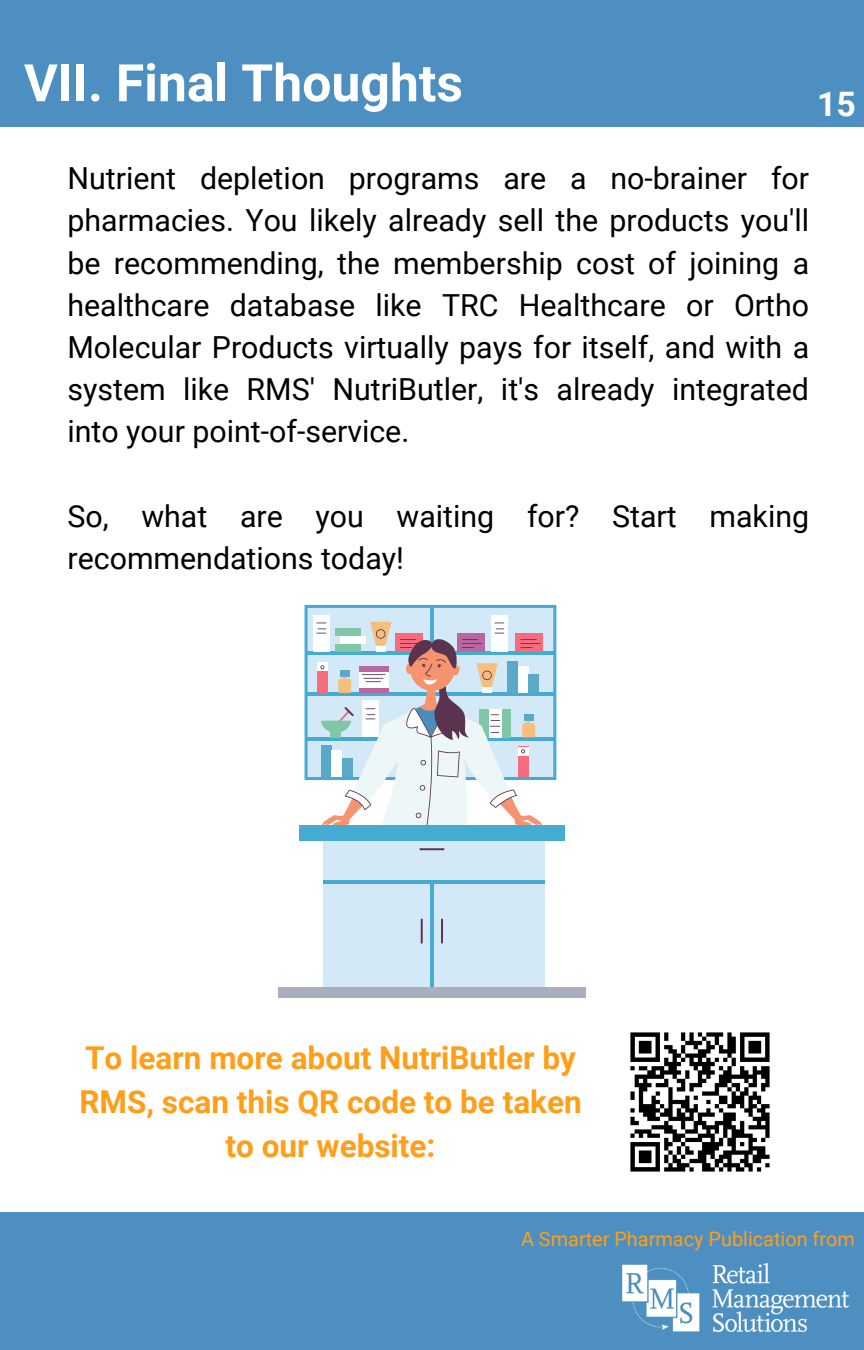
<style>
.page{position:relative;width:864px;height:1350px;background:#4e8fc1}
.page>*{position:absolute;margin:0;border:0;box-sizing:border-box;transform-origin:0 0}
.t1{font:700 51.75px "Roboto";color:#fff}
.t2{font:700 33.75px "Roboto";color:#fff}
.t3{font:700 31.5px/43.9px "Roboto";color:#ff9e18;text-align:center}
.t4{font:30.38px/42.3px "Roboto";color:#000;text-align:justify}
.t5{font:20.03px "Roboto";color:#ff9e18}
</style>
<div class="page">
<div style="left:0;top:127px;width:864px;height:1084px;background:#fff"></div>
<img style="left:622px;top:1264px;width:226px;height:67px">
<img style="left:630px;top:1032px;width:140px;height:140px">
<svg style="left:305px;top:605px;width:251px;height:220px"></svg>
<div style="left:323px;top:837px;width:222px;height:150px;background:#d4e9f8"></div>
<hr style="left:323px;top:880px;width:222px;height:3px;background:#46abd3">
<hr style="left:431px;top:882px;width:3px;height:105px;background:#46abd3">
<hr style="left:419px;top:848px;width:26px;height:2px;background:#5a344f">
<hr style="left:441px;top:919px;width:2px;height:25px;background:#5a344f">
<hr style="left:421px;top:919px;width:2px;height:25px;background:#5a344f">
<div style="left:299px;top:825px;width:266px;height:16px;background:#46abd3"></div>
<div style="left:278px;top:987px;width:307px;height:11px;background:#a9afbf"></div>
<h3 class="t1" style="left:24px;top:53px;width:440px">VII. Final Thoughts</h3>
<p class="t2" style="left:817px;top:84px;width:40px">15</p>
<h1 class="t4" style="left:67px;top:158px;width:743px">Nutrient depletion programs are a no-brainer for pharmacies. You likely already sell the products you'll be recommending, the membership cost of joining a healthcare database like TRC Healthcare or Ortho Molecular Products virtually pays for itself, and with a system like RMS' NutriButler, it's already integrated into your point-of-service.</h1>
<p class="t4" style="left:67px;top:495px;width:743px">So, what are you waiting for? Start making recommendations today!</p>
<h2 class="t3" style="left:79px;top:1036px;width:504px">To learn more about NutriButler by<br>RMS, scan this QR code to be taken to our website:</h2>
<h3 class="t5" style="left:521px;top:1227px;width:336px">A Smarter Pharmacy Publication from</h3>
</div>
